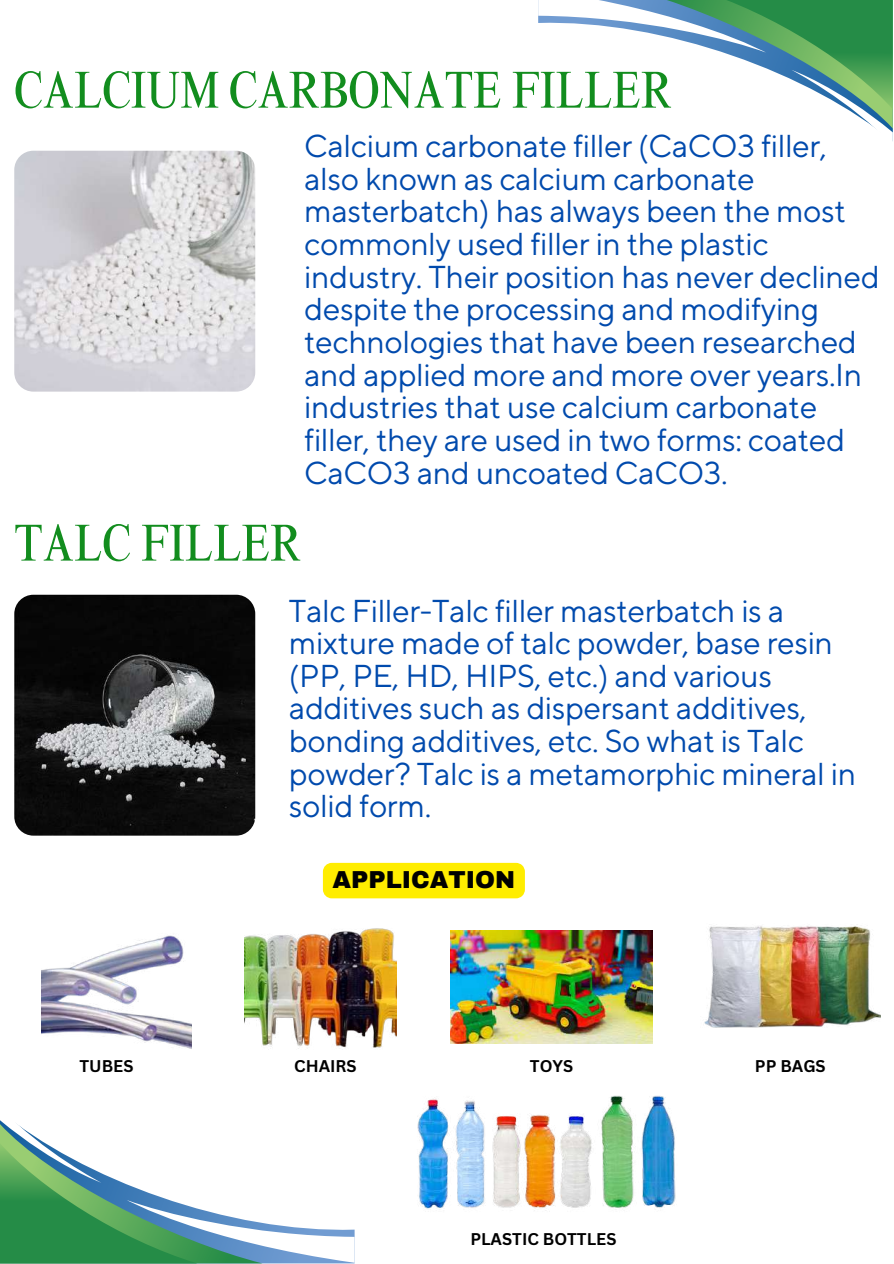
<style>
.page{position:relative;width:894px;height:1264px;background:#fff}
.page>*{position:absolute;margin:0;border:0;box-sizing:border-box;transform-origin:0 0}
.t1{font:condensed 52.5px "Times NRMT Pro";color:#128d1e}
.t2{font:31.5px/32.7px "TT Norms Pro";letter-spacing:-.01em;color:#004aad}
.t3{font:900 24px "Archivo";color:#000}
.t4{font:700 16.5px "Canva Sans";color:#000}
</style>
<div class="page">
<img style="left:451px;top:930px;width:201px;height:113px">
<img style="left:41px;top:935px;width:151px;height:114px">
<img style="left:244px;top:928px;width:152px;height:121px">
<img style="left:417px;top:1095px;width:259px;height:116px">
<img style="left:704px;top:926px;width:176px;height:102px">
<svg style="left:538px;top:0;width:354px;height:132px"></svg>
<svg style="left:0;top:1120px;width:354px;height:143px"></svg>
<img style="left:14px;top:594px;width:241px;height:241px;border-radius:19px">
<div style="left:323px;top:862px;width:201px;height:36px;background:#ffed00"></div>
<img style="left:14px;top:151px;width:241px;height:240px;border-radius:19px">
<h1 class="t1" style="left:14px;top:70px;width:659px">CALCIUM CARBONATE FILLER</h1>
<p class="t2" style="left:304px;top:131px;width:576px">Calcium carbonate filler (CaCO3 filler, also known as calcium carbonate masterbatch) has always been the most commonly used filler in the plastic industry. Their position has never declined despite the processing and modifying technologies that have been researched and applied more and more over years.In industries that use calcium carbonate filler, they are used in two forms: coated CaCO3 and uncoated CaCO3.</p>
<h1 class="t1" style="left:14px;top:523px;width:288px">TALC FILLER</h1>
<p class="t2" style="left:289px;top:595px;width:568px">Talc Filler-Talc filler masterbatch is a mixture made of talc powder, base resin (PP, PE, HD, HIPS, etc.) and various additives such as dispersant additives, bonding additives, etc. So what is Talc powder? Talc is a metamorphic mineral in solid form.</p>
<p class="t3" style="left:332px;top:866px;width:184px">APPLICATION</p>
<p class="t4" style="left:79px;top:1054px;width:55px">TUBES</p>
<p class="t4" style="left:294px;top:1054px;width:64px">CHAIRS</p>
<p class="t4" style="left:529px;top:1054px;width:45px">TOYS</p>
<p class="t4" style="left:754px;top:1054px;width:72px">PP BAGS</p>
<p class="t4" style="left:470px;top:1227px;width:148px">PLASTIC BOTTLES</p>
</div>
